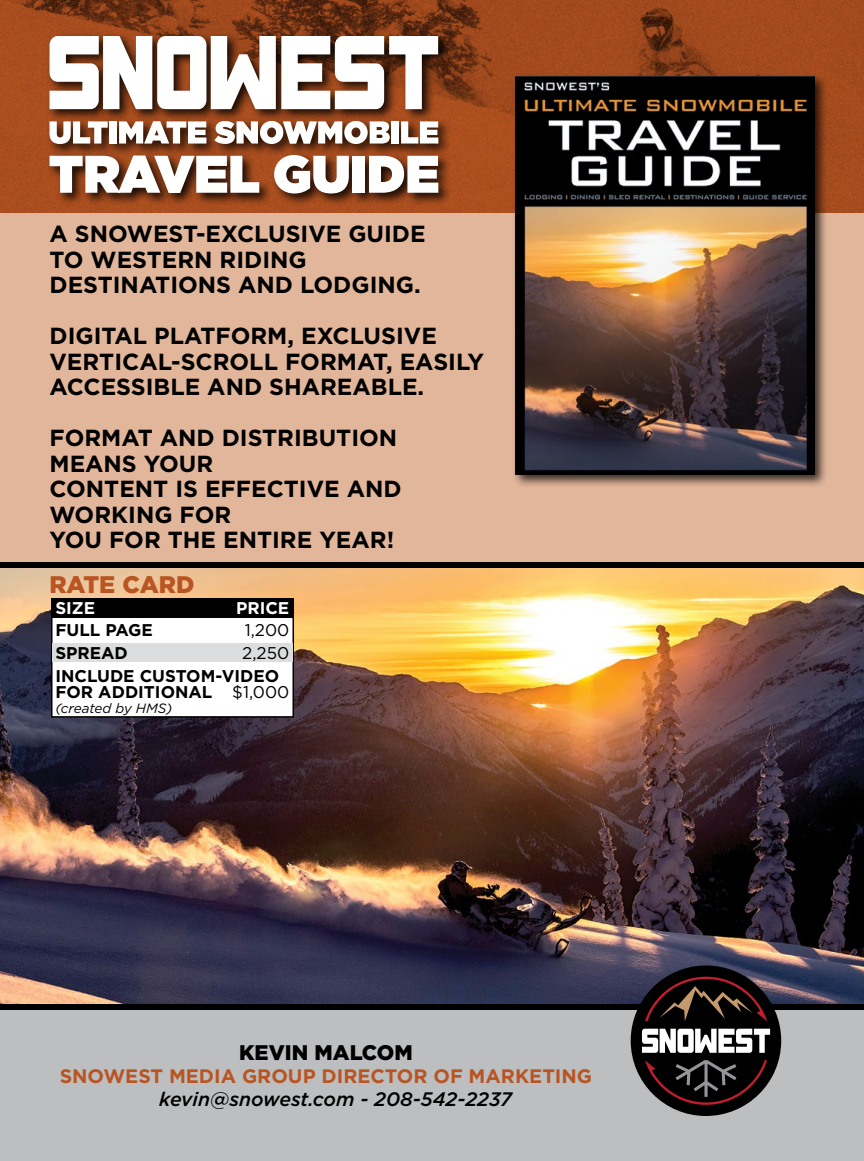
<style>
.page{position:relative;width:864px;height:1161px;background:#fff}
.page>*{position:absolute;margin:0;border:0;box-sizing:border-box;transform-origin:0 0}
.t1{font:900 24px "Gotham";letter-spacing:-.005em;color:#b95522}
.t2{font:700 23.25px/25.5px "Gotham";color:#000}
.t3{font:900 21.15px "Gotham";color:#000}
.t4{font:700 19.5px "Gotham";color:#b95522}
.t5{font:italic 500 19.5px "Gotham";color:#000}
.t6{font:700 16.95px/16.5px "Gotham";color:#000}
.t7{font:16.95px "Gotham";color:#000}
.t8{font:700 16.95px "Gotham";color:#fff}
.t9{font:italic 13.5px "Gotham";color:#000}
.s1{font-weight:400}
</style>
<div class="page">
<img style="left:0;top:568px;width:864px;height:436px">
<div style="left:0;top:1007px;width:864px;height:154px;background:#bcbec0"></div>
<div style="left:0;top:212px;width:864px;height:353px;background:#e1b69a"></div>
<div style="left:0;top:563px;width:864px;height:5px;background:#000"></div>
<div style="left:0;top:1004px;width:864px;height:6px;background:#000"></div>
<img style="left:0;top:0;width:864px;height:212px">
<div style="left:46px;top:32px;width:405px;height:175px;background:#000;opacity:.85"></div>
<svg style="left:49px;top:36px;width:389px;height:73px"></svg>
<svg style="left:50px;top:121px;width:58px;height:23px"></svg>
<div style="left:109px;top:121px;width:8px;height:23px;background:#fff"></div>
<svg style="left:119px;top:121px;width:87px;height:23px"></svg>
<svg style="left:214px;top:121px;width:176px;height:23px"></svg>
<div style="left:391px;top:121px;width:8px;height:23px;background:#fff"></div>
<svg style="left:401px;top:121px;width:37px;height:23px"></svg>
<svg style="left:50px;top:156px;width:209px;height:37px"></svg>
<svg style="left:274px;top:155px;width:75px;height:39px"></svg>
<div style="left:353px;top:156px;width:12px;height:37px;background:#fff"></div>
<svg style="left:369px;top:156px;width:69px;height:37px"></svg>
<div style="left:51px;top:598px;width:243px;height:120px;background:#fff;border:2px solid #000"></div>
<div style="left:51px;top:598px;width:243px;height:20px;background:#000"></div>
<div style="left:52px;top:644px;width:240px;height:18px;background:#dcddde"></div>
<div style="left:511px;top:73px;width:317px;height:415px;background:#000;opacity:.75"></div>
<img style="left:515px;top:76px;width:300px;height:399px">
<div style="left:631px;top:966px;width:150px;height:150px;background:#000;border-radius:50%"></div>
<svg style="left:642px;top:1029px;width:128px;height:24px"></svg>
<svg style="left:645px;top:977px;width:122px;height:44px"></svg>
<svg style="left:645px;top:1060px;width:122px;height:45px"></svg>
<p class="t2" style="left:49px;top:221px;width:378px">A SNOWEST-EXCLUSIVE GUIDE<br>TO WESTERN RIDING<br>DESTINATIONS AND LODGING.</p>
<p class="t2" style="left:49px;top:323px;width:436px">DIGITAL PLATFORM, EXCLUSIVE<br>VERTICAL-SCROLL FORMAT, EASILY<br>ACCESSIBLE AND SHAREABLE.</p>
<p class="t2" style="left:49px;top:425px;width:354px">FORMAT AND DISTRIBUTION<br>MEANS YOUR<br>CONTENT IS EFFECTIVE AND<br>WORKING FOR<br>YOU FOR THE ENTIRE YEAR!</p>
<p class="t1" style="left:50px;top:568px;width:147px">RATE CARD</p>
<p class="t8" style="left:55px;top:596px;width:41px">SIZE</p>
<p class="t8" style="left:236px;top:596px;width:55px">PRICE</p>
<p class="t6" style="left:55px;top:622px;width:99px">FULL PAGE</p>
<p class="t7" style="left:245px;top:619px;width:46px">1,200</p>
<p class="t6" style="left:55px;top:645px;width:74px">SPREAD</p>
<p class="t7" style="left:242px;top:642px;width:49px">2,250</p>
<p class="t6" style="left:55px;top:667px;width:236px">INCLUDE CUSTOM-VIDEO<br>FOR ADDITIONAL <span class="s1">$1,000</span></p>
<p class="t9" style="left:55px;top:700px;width:118px">(created by HMS)</p>
<p class="t3" style="left:239px;top:1038px;width:175px">KEVIN MALCOM</p>
<p class="t4" style="left:60px;top:1063px;width:534px">SNOWEST MEDIA GROUP DIRECTOR OF MARKETING</p>
<p class="t5" style="left:159px;top:1087px;width:354px">kevin@snowest.com - 208-542-2237</p>
</div>
